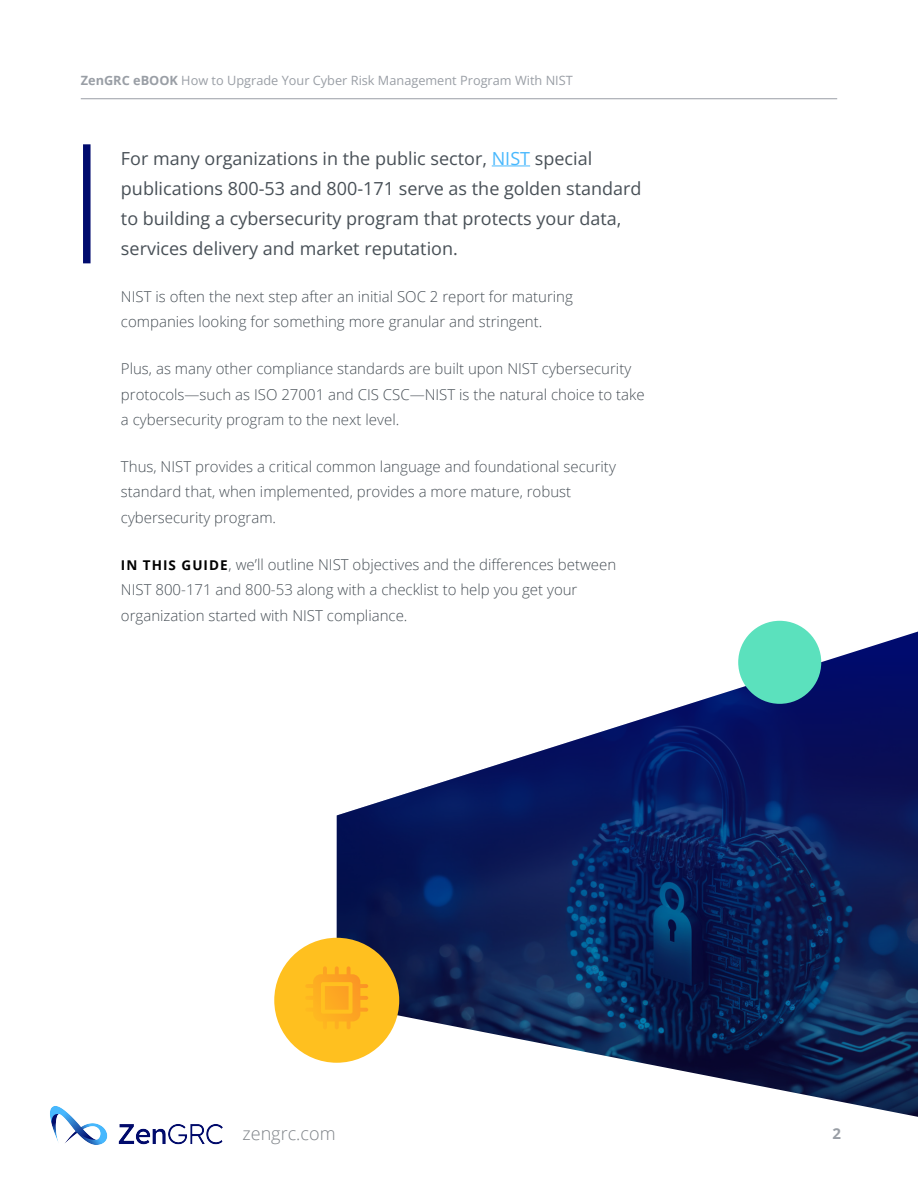
<style>
.page{position:relative;width:918px;height:1188px;background:#fff}
.page>*{position:absolute;margin:0;border:0;box-sizing:border-box;transform-origin:0 0}
.t1{font:18px/30px "Open Sans";color:#485057}
.t2{font:300 18px "Open Sans";color:#7f8489}
.t3{font:300 15px/25.5px "Open Sans";color:#485057}
.t4{font:700 15px "Open Sans";color:#999ea5}
.t5{font:12.75px "Open Sans";color:#999ea5}
.s1{font-weight:700}
.s2{color:#48b8fd}
.s3{font-weight:700;font-size:13.5px;color:#000}
</style>
<div class="page">
<div style="left:83px;top:144px;width:8px;height:119px;background:#000b6e"></div>
<hr style="left:492px;top:166px;width:38px;height:1px;background:#48b8fd">
<img style="left:337px;top:656px;width:581px;height:282px">
<svg style="left:274px;top:938px;width:644px;height:179px"></svg>
<div style="left:738px;top:621px;width:83px;height:83px;background:#5be1bd;border-radius:50%"></div>
<div style="left:274px;top:938px;width:125px;height:125px;background:#ffc01f;border-radius:50%"></div>
<hr style="left:81px;top:98px;width:756px;height:1px;background:#999ea5">
<img style="left:50px;top:1106px;width:173px;height:39px">
<p class="t5" style="left:81px;top:71px;width:494px"><span class="s1">ZenGRC eBOOK</span> How to Upgrade Your Cyber Risk Management Program With NIST</p>
<p class="t1" style="left:121px;top:143px;width:522px">For many organizations in the public sector, <span class="s2">NIST</span> special publications 800-53 and 800-171 serve as the golden standard to building a cybersecurity program that protects your data, services delivery and market reputation.</p>
<p class="t3" style="left:121px;top:283px;width:453px">NIST is often the next step after an initial SOC 2 report for maturing companies looking for something more granular and stringent.</p>
<p class="t3" style="left:121px;top:355px;width:525px">Plus, as many other compliance standards are built upon NIST cybersecurity protocols—such as ISO 27001 and CIS CSC—NIST is the natural choice to take a cybersecurity program to the next level.</p>
<p class="t3" style="left:121px;top:453px;width:496px">Thus, NIST provides a critical common language and foundational security standard that, when implemented, provides a more mature, robust cybersecurity program.</p>
<p class="t3" style="left:121px;top:551px;width:497px"><span class="s3">IN THIS GUIDE</span>, we’ll outline NIST objectives and the differences between<br>NIST 800-171 and 800-53 along with a checklist to help you get your organization started with NIST compliance.</p>
<p class="t2" style="left:243px;top:1121px;width:95px">zengrc.com</p>
<p class="t4" style="left:832px;top:1123px;width:10px">2</p>
</div>
